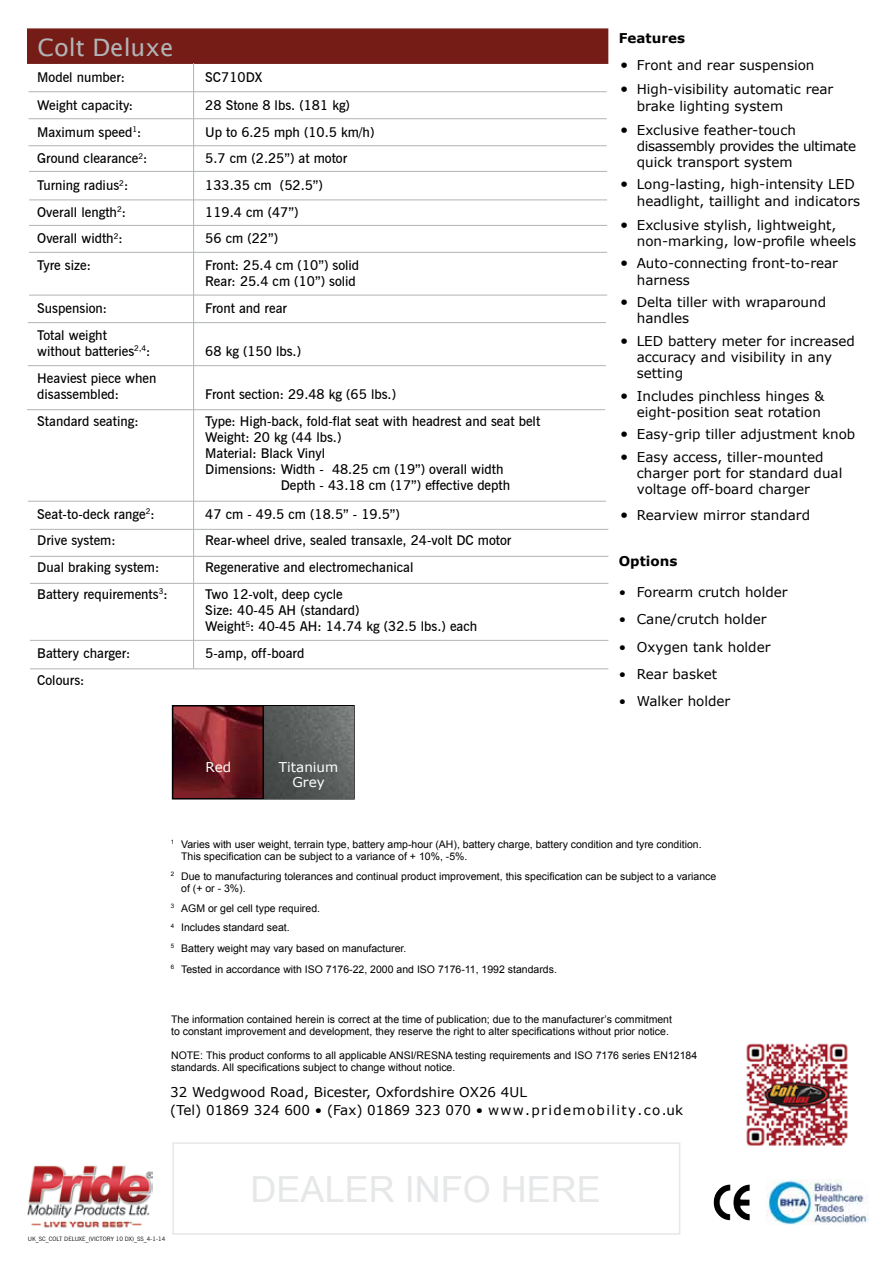
<style>
.page{position:relative;width:893px;height:1263px;background:#fff}
.page>*{position:absolute;margin:0;border:0;box-sizing:border-box;transform-origin:0 0}
.t1{font:36px "Arial";color:#e6e7e8}
.t2{font:24px "Lucida Sans";color:#b1b4b6}
.t3{font:600 13.5px/16.2px "News Gothic BT";color:#000}
.t4{font:13.5px/16.2px "Verdana";color:#000}
.t5{font:700 13.5px "Verdana";color:#000}
.t6{font:13.5px/15.8px "Verdana";color:#fff;text-align:center}
.t7{font:10.5px/20.2px "Arial";color:#000}
.t8{font:6px "News Gothic BT";color:#000}
.s1{font-size:15px}
</style>
<div class="page">
<div style="left:27px;top:28px;width:581px;height:36px;background:#751c16;border:2px solid #751c16"></div>
<img style="left:175px;top:708px;width:177px;height:88px">
<div style="left:172px;top:705px;width:183px;height:94px;border:2px solid #000"></div>
<hr style="left:29px;top:145px;width:578px;height:1px;background:#b1b4b6">
<hr style="left:29px;top:171px;width:578px;height:1px;background:#b1b4b6">
<hr style="left:29px;top:200px;width:578px;height:1px;background:#b1b4b6">
<hr style="left:29px;top:225px;width:578px;height:1px;background:#b1b4b6">
<hr style="left:29px;top:252px;width:578px;height:1px;background:#b1b4b6">
<hr style="left:29px;top:295px;width:578px;height:1px;background:#b1b4b6">
<hr style="left:28px;top:322px;width:578px;height:1px;background:#b1b4b6">
<hr style="left:28px;top:365px;width:578px;height:1px;background:#b1b4b6">
<hr style="left:27px;top:409px;width:578px;height:1px;background:#b1b4b6">
<hr style="left:28px;top:501px;width:578px;height:1px;background:#b1b4b6">
<hr style="left:30px;top:640px;width:578px;height:1px;background:#b1b4b6">
<hr style="left:193px;top:63px;width:1px;height:605px;background:#b1b4b6">
<hr style="left:29px;top:118px;width:578px;height:1px;background:#b1b4b6">
<hr style="left:262px;top:705px;width:2px;height:94px;background:#000">
<img style="left:28px;top:1165px;width:124px;height:63px">
<img style="left:767px;top:1180px;width:101px;height:45px">
<img style="left:714px;top:1184px;width:36px;height:36px">
<hr style="left:30px;top:668px;width:578px;height:1px;background:#b1b4b6">
<hr style="left:30px;top:583px;width:578px;height:1px;background:#b1b4b6">
<hr style="left:30px;top:556px;width:578px;height:1px;background:#b1b4b6">
<hr style="left:30px;top:529px;width:578px;height:1px;background:#b1b4b6">
<div style="left:172px;top:1142px;width:508px;height:93px;background:#fff;border:2px solid #e6e7e8"></div>
<hr style="left:29px;top:91px;width:578px;height:1px;background:#b1b4b6">
<img style="left:746px;top:1043px;width:102px;height:103px">
<h2 class="t2" style="left:38px;top:33px;width:138px">Colt Deluxe</h2>
<p class="t3" style="left:37px;top:69px;width:89px">Model number:</p>
<p class="t3" style="left:205px;top:69px;width:59px">SC710DX</p>
<p class="t3" style="left:37px;top:97px;width:97px">Weight capacity:</p>
<p class="t3" style="left:205px;top:97px;width:146px">28 Stone 8 lbs. (181 kg)</p>
<p class="t3" style="left:37px;top:124px;width:106px">Maximum speed<sup>1</sup>:</p>
<p class="t3" style="left:205px;top:124px;width:171px">Up to 6.25 mph (10.5 km/h)</p>
<p class="t3" style="left:37px;top:150px;width:112px">Ground clearance<sup>2</sup>:</p>
<p class="t3" style="left:205px;top:150px;width:143px">5.7 cm (2.25”) at motor</p>
<p class="t3" style="left:37px;top:177px;width:93px">Turning radius<sup>2</sup>:</p>
<p class="t3" style="left:205px;top:177px;width:119px">133.35 cm (52.5”)</p>
<p class="t3" style="left:37px;top:204px;width:90px">Overall length<sup>2</sup>:</p>
<p class="t3" style="left:205px;top:204px;width:95px">119.4 cm (47”)</p>
<p class="t3" style="left:37px;top:230px;width:87px">Overall width<sup>2</sup>:</p>
<p class="t3" style="left:205px;top:230px;width:74px">56 cm (22”)</p>
<p class="t3" style="left:37px;top:257px;width:55px">Tyre size:</p>
<p class="t3" style="left:205px;top:257px;width:155px">Front: 25.4 cm (10”) solid<br>Rear: 25.4 cm (10”) solid</p>
<p class="t3" style="left:37px;top:300px;width:71px">Suspension:</p>
<p class="t3" style="left:205px;top:300px;width:83px">Front and rear</p>
<p class="t3" style="left:37px;top:327px;width:115px">Total weight without batteries<sup>2,4</sup>:</p>
<p class="t3" style="left:205px;top:343px;width:97px">68 kg (150 lbs.)</p>
<p class="t3" style="left:37px;top:370px;width:121px">Heaviest piece when disassembled:</p>
<p class="t3" style="left:205px;top:386px;width:192px">Front section: 29.48 kg (65 lbs.)</p>
<p class="t3" style="left:37px;top:413px;width:103px">Standard seating:</p>
<p class="t3" style="left:205px;top:413px;width:336px">Type: High-back, fold-flat seat with headrest and seat belt</p>
<p class="t3" style="left:205px;top:429px;width:138px">Weight: 20 kg (44 lbs.)</p>
<p class="t3" style="left:205px;top:445px;width:122px">Material: Black Vinyl</p>
<p class="t3" style="left:205px;top:461px;width:300px">Dimensions: width - 48.25 cm (19”) overall width</p>
<p class="t3" style="left:281px;top:477px;width:231px">depth - 43.18 cm (17”) effective depth</p>
<p class="t3" style="left:37px;top:506px;width:119px">Seat-to-deck range<sup>2</sup>:</p>
<p class="t3" style="left:205px;top:506px;width:196px">47 cm - 49.5 cm (18.5” - 19.5”)</p>
<p class="t3" style="left:37px;top:532px;width:80px">Drive system:</p>
<p class="t3" style="left:205px;top:532px;width:308px">Rear-wheel drive, sealed transaxle, 24-volt DC motor</p>
<p class="t3" style="left:37px;top:559px;width:124px">Dual braking system:</p>
<p class="t3" style="left:205px;top:559px;width:210px">Regenerative and electromechanical</p>
<p class="t3" style="left:37px;top:586px;width:132px">Battery requirements<sup>3</sup>:</p>
<p class="t3" style="left:205px;top:586px;width:274px">Two 12-volt, deep cycle<br>Size: 40-45 AH (standard)<br>Weight<sup>5</sup>: 40-45 AH: 14.74 kg (32.5 lbs.) each</p>
<p class="t3" style="left:37px;top:645px;width:94px">Battery charger:</p>
<p class="t3" style="left:205px;top:645px;width:101px">5-amp, off-board</p>
<p class="t3" style="left:37px;top:671px;width:49px">Colours:</p>
<p class="t6" style="left:206px;top:759px;width:27px">Red</p>
<p class="t6" style="left:279px;top:758px;width:61px">Titanium<br>Grey</p>
<p class="t5" style="left:619px;top:30px;width:68px">Features</p>
<p class="t4" style="left:620px;top:57px;width:196px"><span class="s1">•</span> Front and rear suspension</p>
<p class="t4" style="left:637px;top:81px;width:198px;text-indent:-16px"><span class="s1">•</span> High-visibility automatic rear brake lighting system</p>
<p class="t4" style="left:637px;top:121px;width:221px;text-indent:-16px"><span class="s1">•</span> Exclusive feather-touch disassembly provides the ultimate quick transport system</p>
<p class="t4" style="left:637px;top:176px;width:225px;text-indent:-16px"><span class="s1">•</span> Long-lasting, high-intensity LED headlight, taillight and indicators</p>
<p class="t4" style="left:637px;top:216px;width:221px;text-indent:-17px"><span class="s1">•</span> Exclusive stylish, lightweight, non-marking, low-profile wheels</p>
<p class="t4" style="left:637px;top:255px;width:203px;text-indent:-16px"><span class="s1">•</span> Auto-connecting front-to-rear harness</p>
<p class="t4" style="left:637px;top:294px;width:191px;text-indent:-16px"><span class="s1">•</span> Delta tiller with wraparound handles</p>
<p class="t4" style="left:637px;top:332px;width:220px;text-indent:-16px"><span class="s1">•</span> LED battery meter for increased accuracy and visibility in any setting</p>
<p class="t4" style="left:620px;top:387px;width:205px;text-align:right"><span class="s1">•</span> Includes pinchless hinges &amp; eight-position seat rotation</p>
<p class="t4" style="left:620px;top:426px;width:237px"><span class="s1">•</span> Easy-grip tiller adjustment knob</p>
<p class="t4" style="left:637px;top:448px;width:207px;text-indent:-16px"><span class="s1">•</span> Easy access, tiller-mounted charger port for standard dual voltage off-board charger</p>
<p class="t4" style="left:620px;top:506px;width:191px"><span class="s1">•</span> Rearview mirror standard</p>
<p class="t5" style="left:619px;top:552px;width:60px">Options</p>
<p class="t4" style="left:619px;top:584px;width:170px">• Forearm crutch holder</p>
<p class="t4" style="left:619px;top:611px;width:149px">• Cane/crutch holder</p>
<p class="t4" style="left:619px;top:638px;width:153px">• Oxygen tank holder</p>
<p class="t4" style="left:619px;top:665px;width:100px">• Rear basket</p>
<p class="t4" style="left:619px;top:692px;width:113px">• Walker holder</p>
<p class="t7" style="left:181px;top:838px;width:522px;line-height:12.6px;text-indent:-10px"><sup>1</sup> Varies with user weight, terrain type, battery amp-hour (AH), battery charge, battery condition and tyre condition.<br>This specification can be subject to a variance of + 10%, -5%.</p>
<p class="t7" style="left:181px;top:870px;width:537px;line-height:12.6px;text-indent:-10px"><sup>2</sup> Due to manufacturing tolerances and continual product improvement, this specification can be subject to a variance of (+ or - 3%).</p>
<p class="t7" style="left:171px;top:898px;width:388px"><sup>3</sup> AGM or gel cell type required.<br><sup>4</sup> Includes standard seat.<br><sup>5</sup> Battery weight may vary based on manufacturer.<br><sup>6</sup> Tested in accordance with ISO 7176-22, 2000 and ISO 7176-11, 1992 standards.</p>
<p class="t7" style="left:171px;top:1013px;width:502px;line-height:12px">The information contained herein is correct at the time of publication; due to the manufacturer’s commitment to constant improvement and development, they reserve the right to alter specifications without prior notice.</p>
<p class="t7" style="left:171px;top:1049px;width:528px;line-height:12px">NOTE: This product conforms to all applicable ANSI/RESNA testing requirements and ISO 7176 series EN12184 standards. All specifications subject to change without notice.</p>
<p class="t4" style="left:170px;top:1083px;width:358px">32 Wedgwood Road, Bicester, Oxfordshire OX26 4UL</p>
<p class="t4" style="left:170px;top:1101px;width:514px">(Tel) 01869 324 600 • (Fax) 01869 323 070 • www.pridemobility.co.uk</p>
<p class="t8" style="left:28px;top:1235px;width:139px">UK_SC_COLT DELUXE_(VICTORY 10 DX)_SS_4-1-14</p>
<h1 class="t1" style="left:251px;top:1166px;width:352px">DEALER INFO HERE</h1>
</div>
